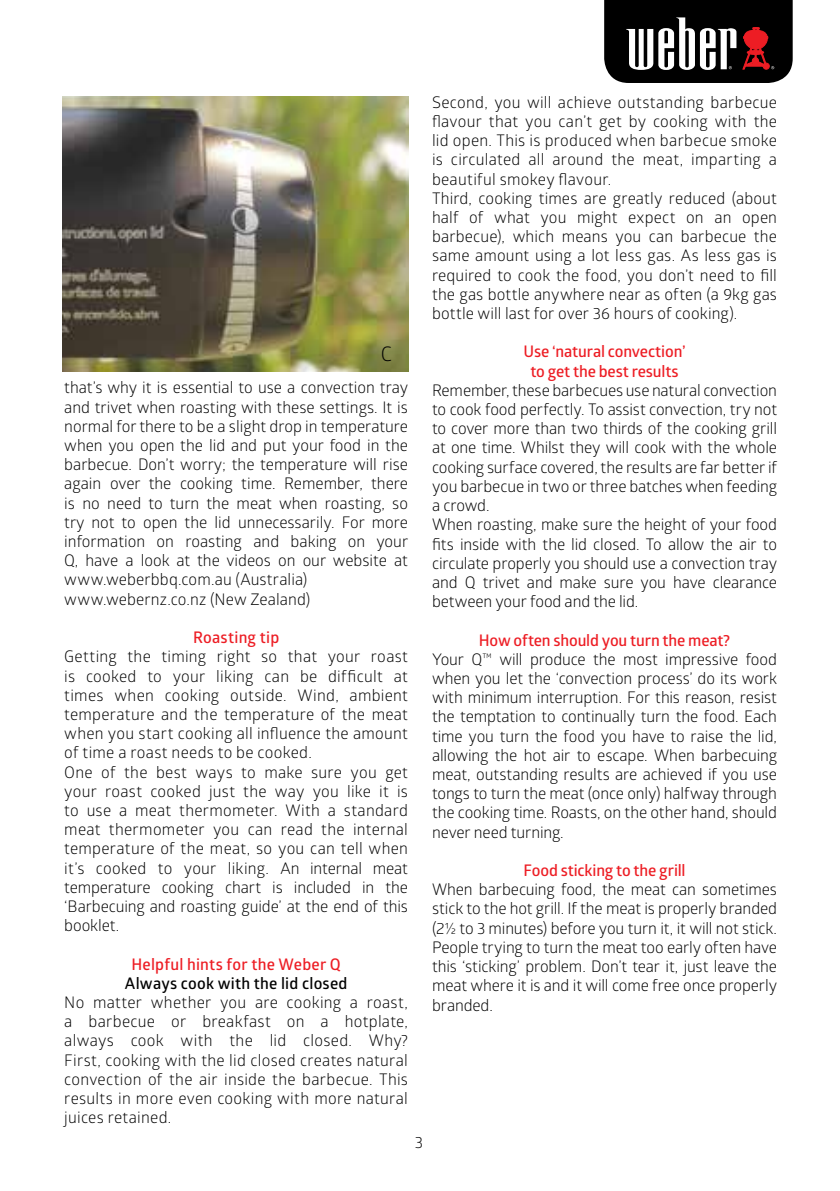
<style>
.page{position:relative;width:840px;height:1191px;background:#fff}
.page>*{position:absolute;margin:0;border:0;box-sizing:border-box;transform-origin:0 0}
.t1{font:20px "Glober";color:#000}
.t2{font:16px/19.2px "Glober";color:#000}
.t3{font:600 16px/19.2px "Glober";letter-spacing:-.005em;color:#ed1d24;text-align:center}
.t4{font:600 16px "Glober";letter-spacing:.015em;color:#000}
.t5{font:600 16px "Glober";letter-spacing:.015em;color:#ed1d24}
</style>
<div class="page">
<img style="left:62px;top:96px;width:346px;height:275px">
<svg style="left:604px;top:0;width:188px;height:83px"></svg>
<p class="t1" style="left:380px;top:340px;width:13px">C</p>
<p class="t2" style="left:64px;top:377px;width:345px">that’s why it is essential to use a convection tray and trivet when roasting with these settings. It is normal for there to be a slight drop in temperature when you open the lid and put your food in the barbecue. Don’t worry; the temperature will rise again over the cooking time. Remember, there is no need to turn the meat when roasting, so try not to open the lid unnecessarily. For more information on roasting and baking on your Q, have a look at the videos on our website at www.weberbbq.com.au (Australia) www.webernz.co.nz (New Zealand)</p>
<p class="t3" style="left:193px;top:627px;width:88px">Roasting tip</p>
<p class="t2" style="left:64px;top:646px;width:345px">Getting the timing right so that your roast is cooked to your liking can be difficult at times when cooking outside. Wind, ambient temperature and the temperature of the meat when you start cooking all influence the amount of time a roast needs to be cooked.<br>One of the best ways to make sure you get your roast cooked just the way you like it is to use a meat thermometer. With a standard meat thermometer you can read the internal temperature of the meat, so you can tell when it’s cooked to your liking. An internal meat temperature cooking chart is included in the ‘Barbecuing and roasting guide’ at the end of this booklet.</p>
<p class="t5" style="left:131px;top:952px;width:211px">Helpful hints for the Weber Q</p>
<p class="t4" style="left:125px;top:972px;width:224px">Always cook with the lid closed</p>
<p class="t2" style="left:64px;top:992px;width:345px;text-align:justify">No matter whether you are cooking a roast, a barbecue or breakfast on a hotplate, always cook with the lid closed. Why?<br>First, cooking with the lid closed creates natural convection of the air inside the barbecue. This results in more even cooking with more natural juices retained.</p>
<p class="t2" style="left:414px;top:1131px;width:10px">3</p>
<p class="t2" style="left:432px;top:92px;width:346px">Second, you will achieve outstanding barbecue flavour that you can’t get by cooking with the lid open. This is produced when barbecue smoke is circulated all around the meat, imparting a beautiful smokey flavour.<br>Third, cooking times are greatly reduced (about half of what you might expect on an open barbecue), which means you can barbecue the same amount using a lot less gas. As less gas is required to cook the food, you don’t need to fill the gas bottle anywhere near as often (a 9kg gas bottle will last for over 36 hours of cooking).</p>
<p class="t3" style="left:523px;top:342px;width:163px">Use ‘natural convection’ to get the best results</p>
<p class="t2" style="left:432px;top:380px;width:346px">Remember, these barbecues use natural convection to cook food perfectly. To assist convection, try not to cover more than two thirds of the cooking grill at one time. Whilst they will cook with the whole cooking surface covered, the results are far better if you barbecue in two or three batches when feeding a crowd.<br>When roasting, make sure the height of your food fits inside with the lid closed. To allow the air to circulate properly you should use a convection tray and Q trivet and make sure you have clearance between your food and the lid.</p>
<p class="t3" style="left:478px;top:630px;width:253px">How often should you turn the meat?</p>
<p class="t2" style="left:432px;top:649px;width:346px;text-align:justify">Your Q™ will produce the most impressive food when you let the ‘convection process’ do its work with minimum interruption. For this reason, resist the temptation to continually turn the food. Each time you turn the food you have to raise the lid, allowing the hot air to escape. When barbecuing meat, outstanding results are achieved if you use tongs to turn the meat (once only) halfway through the cooking time. Roasts, on the other hand, should never need turning.</p>
<p class="t3" style="left:523px;top:860px;width:163px">Food sticking to the grill</p>
<p class="t2" style="left:432px;top:879px;width:346px;text-align:justify">When barbecuing food, the meat can sometimes stick to the hot grill. If the meat is properly branded (2½ to 3 minutes) before you turn it, it will not stick.<br>People trying to turn the meat too early often have this ‘sticking’ problem. Don’t tear it, just leave the meat where it is and it will come free once properly branded.</p>
</div>
